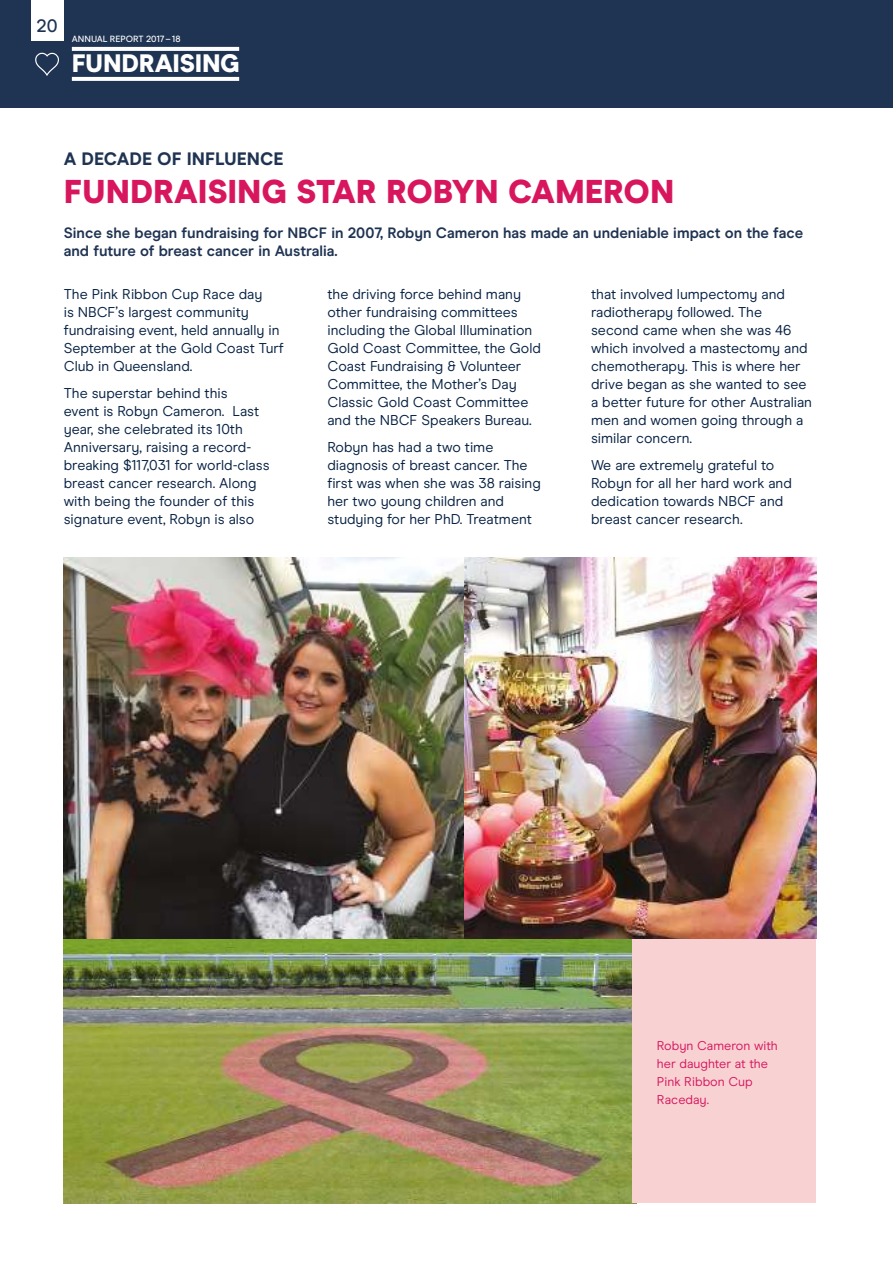
<style>
.page{position:relative;width:893px;height:1263px;background:#fff}
.page>*{position:absolute;margin:0;border:0;box-sizing:border-box;transform-origin:0 0}
.t1{font:900 33px "Modern Era";color:#d8165d}
.t2{font:900 25.2px "Modern Era";letter-spacing:-.01em;color:#fff}
.t3{font:800 18px "Modern Era";color:#1f3352}
.t4{font:500 18px "Modern Era";color:#1f3352}
.t5{font:700 15px/18px "Modern Era";color:#1f3352}
.t6{font:14.25px/18px "Modern Era";color:#062143}
.t7{font:12.75px/18px "Modern Era";color:#d8165d}
.t8{font:500 9px "Modern Era";color:#fff}
</style>
<div class="page">
<div style="left:0;top:0;width:893px;height:107px;background:#1f3352"></div>
<svg style="left:72px;top:47px;width:167px;height:4px"></svg>
<svg style="left:72px;top:77px;width:167px;height:4px"></svg>
<div style="left:31px;top:0;width:32px;height:41px;background:#fff"></div>
<svg style="left:35px;top:53px;width:24px;height:23px"></svg>
<img style="left:64px;top:939px;width:568px;height:264px">
<div style="left:632px;top:856px;width:184px;height:347px;background:#f8d2d3"></div>
<img style="left:463px;top:557px;width:353px;height:382px">
<img style="left:64px;top:557px;width:399px;height:382px">
<p class="t4" style="left:37px;top:18px;width:22px">20</p>
<p class="t8" style="left:72px;top:35px;width:110px">ANNUAL REPORT 2017 – 18</p>
<h2 class="t2" style="left:72px;top:49px;width:169px">FUNDRAISING</h2>
<p class="t3" style="left:64px;top:151px;width:221px">A DECADE OF INFLUENCE</p>
<h1 class="t1" style="left:64px;top:172px;width:612px">FUNDRAISING STAR ROBYN CAMERON</h1>
<p class="t5" style="left:64px;top:225px;width:741px">Since she began fundraising for NBCF in 2007, Robyn Cameron has made an undeniable impact on the face and future of breast cancer in Australia.</p>
<p class="t6" style="left:64px;top:286px;width:222px">The Pink Ribbon Cup Race day<br>is NBCF’s largest community fundraising event, held annually in<br>September at the Gold Coast Turf<br>Club in Queensland.</p>
<p class="t6" style="left:64px;top:385px;width:207px">The superstar behind this<br>event is Robyn Cameron. Last year, she celebrated its 10th<br>Anniversary, raising a record&shy;breaking $117,031 for world-class breast cancer research. Along with being the founder of this signature event, Robyn is also</p>
<p class="t6" style="left:327px;top:286px;width:215px">the driving force behind many other fundraising committees including the Global Illumination<br>Gold Coast Committee, the Gold<br>Coast Fundraising &amp; Volunteer<br>Committee, the Mother’s Day<br>Classic Gold Coast Committee and the NBCF Speakers Bureau.</p>
<p class="t6" style="left:327px;top:439px;width:215px">Robyn has had a two time diagnosis of breast cancer. The first was when she was 38 raising her two young children and studying for her PhD. Treatment</p>
<p class="t6" style="left:591px;top:286px;width:223px">that involved lumpectomy and radiotherapy followed. The second came when she was 46 which involved a mastectomy and chemotherapy. This is where her drive began as she wanted to see a better future for other Australian men and women going through a similar concern.</p>
<p class="t6" style="left:591px;top:457px;width:202px">We are extremely grateful to<br>Robyn for all her hard work and dedication towards NBCF and breast cancer research.</p>
<p class="t7" style="left:657px;top:1038px;width:122px">Robyn Cameron with her daughter at the<br>Pink Ribbon Cup<br>Raceday.</p>
</div>
